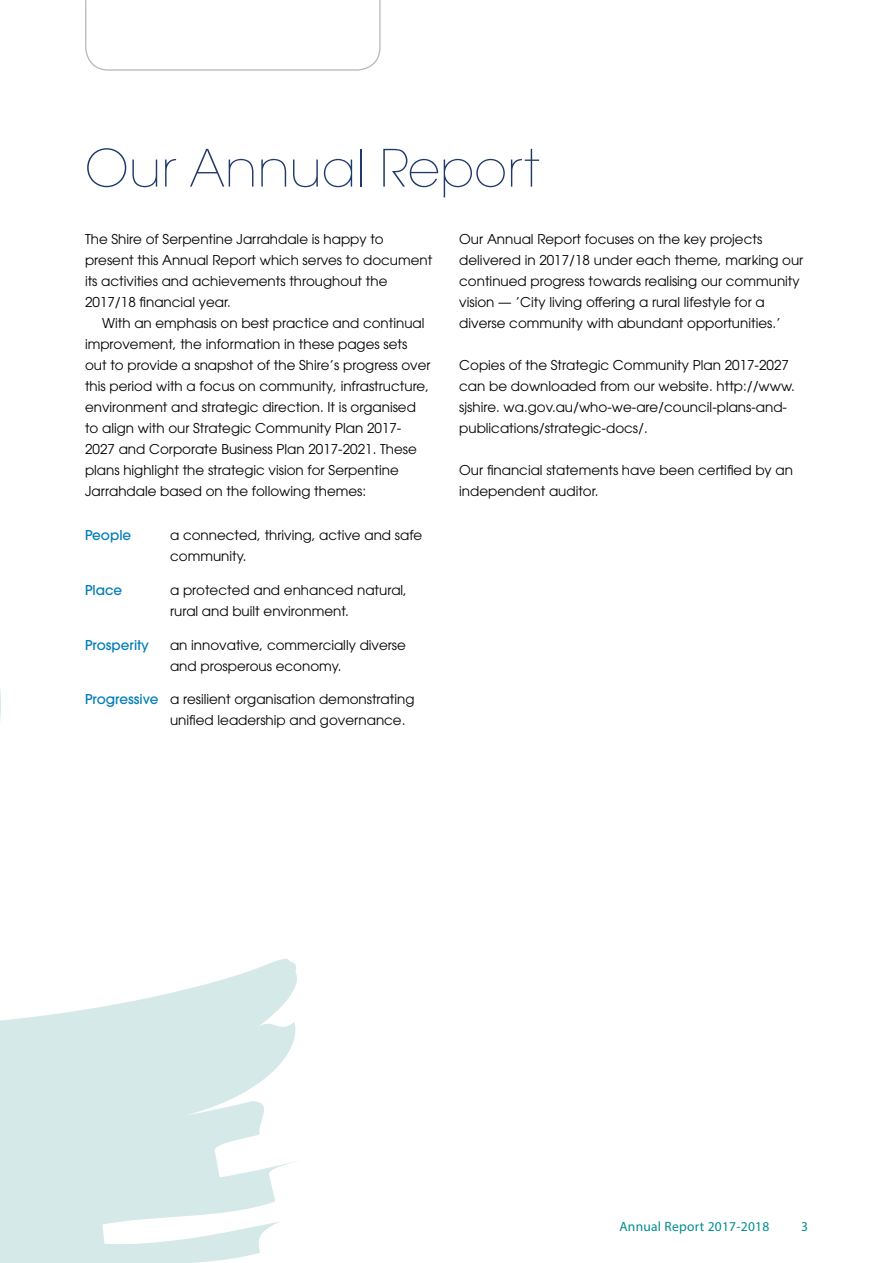
<style>
.page{position:relative;width:893px;height:1263px;background:#fff}
.page>*{position:absolute;margin:0;border:0;box-sizing:border-box;transform-origin:0 0}
.Head1{font:200 51px "ITC Avant Garde Pro";color:#1f396a}
.Normal_first_para{font:13.5px/21px "ITC Avant Garde Pro";color:#000}
.t1{font:13.5px "Myriad Pro";letter-spacing:.02em;color:#008c8e}
.t2{font:500 13.5px "ITC Avant Garde Pro";color:#007db7}
.s1{font-weight:500;color:#007db7}
</style>
<div class="page">
<svg style="left:85px;top:0;width:296px;height:71px"></svg>
<svg style="left:0;top:688px;width:297px;height:575px"></svg>
<p class="Head1" style="left:85px;top:136px;width:456px">Our Annual Report</p>
<p class="Normal_first_para" style="left:85px;top:228px;width:349px">The Shire of Serpentine Jarrahdale is happy to present this Annual Report which serves to document its activities and achievements throughout the 2017/18 financial year.</p>
<p class="Normal_first_para" style="left:85px;top:312px;width:347px;text-indent:17px">With an emphasis on best practice and continual improvement, the information in these pages sets out to provide a snapshot of the Shire’s progress over this period with a focus on community, infrastructure, environment and strategic direction. It is organised to align with our Strategic Community Plan 2017- 2027 and Corporate Business Plan 2017-2021. These plans highlight the strategic vision for Serpentine Jarrahdale based on the following themes:</p>
<p class="t2" style="left:85px;top:527px;width:48px">People</p>
<p class="Normal_first_para" style="left:170px;top:524px;width:254px">a connected, thriving, active and safe community.</p>
<p class="t2" style="left:85px;top:581px;width:39px">Place</p>
<p class="Normal_first_para" style="left:170px;top:579px;width:238px">a protected and enhanced natural, rural and built environment.</p>
<p class="t2" style="left:85px;top:636px;width:65px">Prosperity</p>
<p class="Normal_first_para" style="left:170px;top:634px;width:237px">an innovative, commercially diverse and prosperous economy.</p>
<p class="Normal_first_para" style="left:170px;top:689px;width:246px;text-indent:-85px"><span class="s1">Progressive</span> a resilient organisation demonstrating unified leadership and governance.</p>
<p class="Normal_first_para" style="left:459px;top:228px;width:346px">Our Annual Report focuses on the key projects delivered in 2017/18 under each theme, marking our continued progress towards realising our community vision — ’City living offering a rural lifestyle for a diverse community with abundant opportunities.’</p>
<p class="Normal_first_para" style="left:459px;top:354px;width:337px">Copies of the Strategic Community Plan 2017-2027 can be downloaded from our website. http://www. sjshire. wa.gov.au/who-we-are/council-plans-and&shy;publications/strategic-docs/.</p>
<p class="Normal_first_para" style="left:459px;top:459px;width:335px">Our financial statements have been certified by an independent auditor.</p>
<p class="t1" style="left:619px;top:1218px;width:151px">Annual Report 2017-2018</p>
<p class="t1" style="left:801px;top:1218px;width:8px">3</p>
</div>
